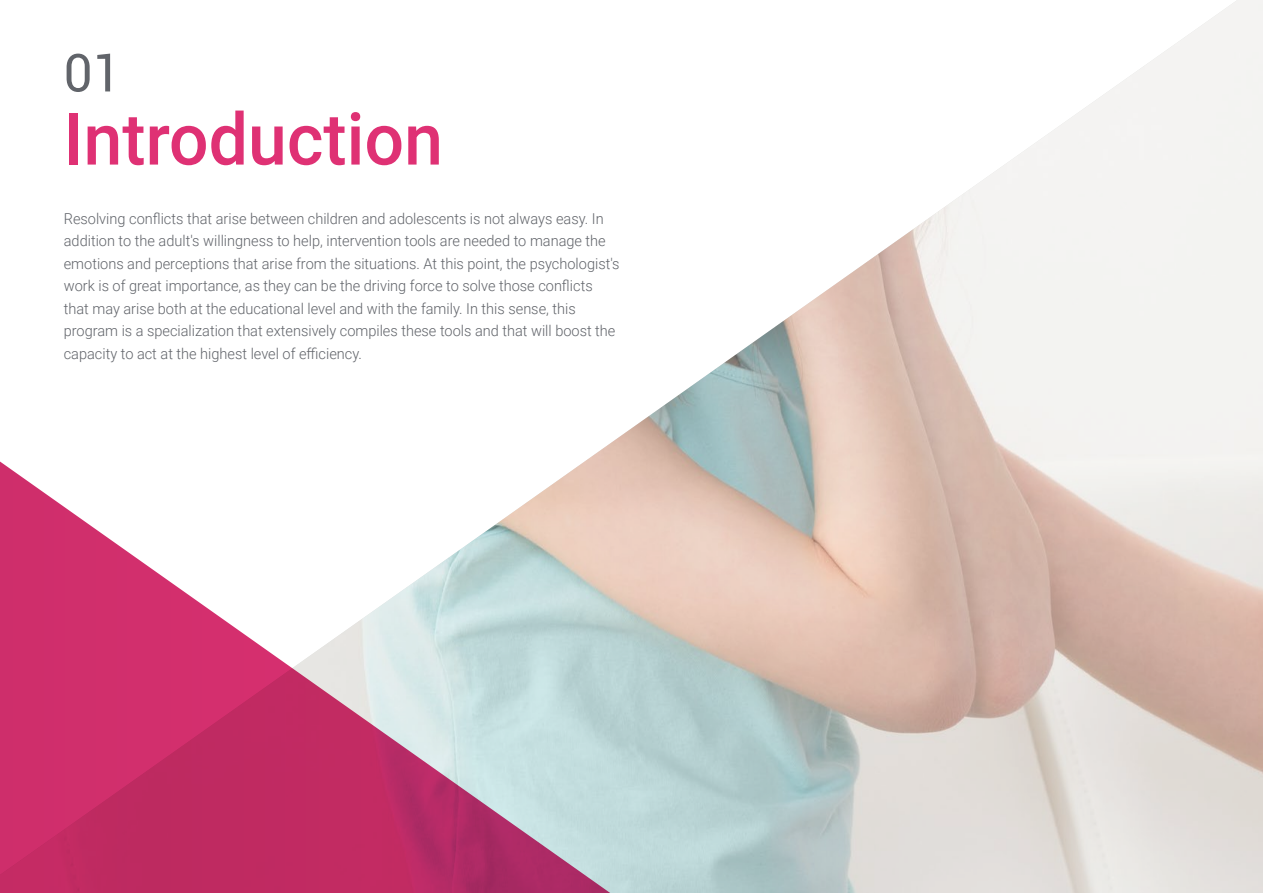
<style>
.page{position:relative;width:1263px;height:893px;background:#fff}
.page>*{position:absolute;margin:0;border:0;box-sizing:border-box;transform-origin:0 0}
.t1{font:500 72px "Roboto";color:#df3174}
.t2{font:52.5px "Roboto";color:#61646a}
.t3{font:300 15px/22.5px "Roboto";color:#61646a}
</style>
<div class="page">
<img style="left:607px;top:0;width:656px;height:893px">
<svg style="left:0;top:446px;width:640px;height:447px"></svg>
<h2 class="t2" style="left:64px;top:36px;width:59px">01</h2>
<h1 class="t1" style="left:64px;top:89px;width:381px">Introduction</h1>
<p class="t3" style="left:64px;top:207px;width:557px">Resolving conflicts that arise between children and adolescents is not always easy. In addition to the adult's willingness to help, intervention tools are needed to manage the emotions and perceptions that arise from the situations. At this point, the psychologist's work is of great importance, as they can be the driving force to solve those conflicts that may arise both at the educational level and with the family. In this sense, this program is a specialization that extensively compiles these tools and that will boost the capacity to act at the highest level of efficiency.</p>
</div>
